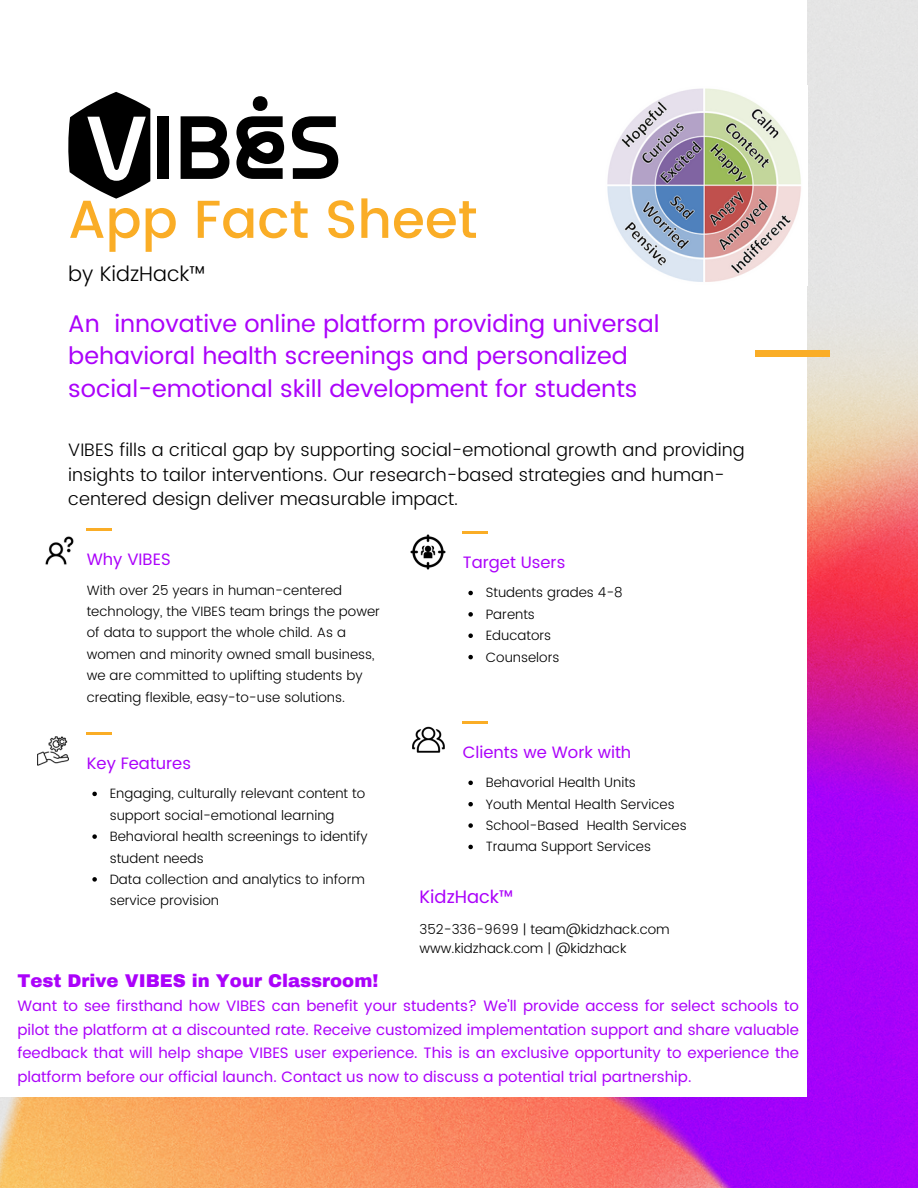
<style>
.page{position:relative;width:918px;height:1188px;background:#fff}
.page>*{position:absolute;margin:0;border:0;box-sizing:border-box;transform-origin:0 0}
.t1{font:500 53.4px "Poppins";color:#faad26}
.t2{font:24px/32.7px "Poppins";color:#ab02fa}
.t3{font:300 21px "Poppins";color:#000}
.t4{font:300 18px/24.8px "Poppins";color:#000}
.t5{font:900 18px "Archivo";color:#ab02fa}
.t6{font:18px "Poppins";color:#ab02fa}
.t7{font:16.5px "Poppins";color:#ab02fa}
.t8{font:15px/23.7px "Poppins";color:#ab02fa;text-align:justify}
.t9{font:300 13.5px/21.3px "Poppins";color:#000}
</style>
<div class="page">
<img style="left:0;top:0;width:918px;height:1188px">
<div style="left:0;top:0;width:807px;height:1096px;background:#fff"></div>
<div style="left:755px;top:350px;width:75px;height:7px;background:#faad26"></div>
<hr style="left:87px;top:529px;width:25px;height:2px;background:#faad26">
<hr style="left:87px;top:732px;width:25px;height:2px;background:#faad26">
<div style="left:158px;top:116px;width:11px;height:63px;background:#000"></div>
<svg style="left:68px;top:92px;width:82px;height:107px"></svg>
<svg style="left:181px;top:116px;width:48px;height:63px"></svg>
<div style="left:253px;top:96px;width:15px;height:15px;background:#000;border-radius:50%"></div>
<svg style="left:236px;top:116px;width:48px;height:63px"></svg>
<svg style="left:292px;top:116px;width:46px;height:63px"></svg>
<hr style="left:463px;top:531px;width:25px;height:3px;background:#faad26">
<hr style="left:463px;top:721px;width:25px;height:2px;background:#faad26">
<img style="left:607px;top:85px;width:201px;height:200px">
<img style="left:410px;top:534px;width:36px;height:36px">
<img style="left:45px;top:536px;width:29px;height:29px">
<img style="left:37px;top:736px;width:32px;height:30px">
<img style="left:413px;top:726px;width:31px;height:27px">
<svg style="left:92px;top:792px;width:5px;height:4px"></svg>
<svg style="left:92px;top:834px;width:5px;height:5px"></svg>
<svg style="left:92px;top:877px;width:5px;height:5px"></svg>
<svg style="left:468px;top:591px;width:5px;height:4px"></svg>
<svg style="left:468px;top:612px;width:5px;height:5px"></svg>
<svg style="left:468px;top:633px;width:5px;height:5px"></svg>
<svg style="left:468px;top:655px;width:5px;height:4px"></svg>
<svg style="left:468px;top:781px;width:5px;height:4px"></svg>
<svg style="left:468px;top:802px;width:5px;height:4px"></svg>
<svg style="left:468px;top:823px;width:5px;height:5px"></svg>
<svg style="left:468px;top:845px;width:5px;height:4px"></svg>
<p class="t1" style="left:68px;top:188px;width:411px">App Fact Sheet</p>
<p class="t3" style="left:68px;top:262px;width:139px">by KidzHack™</p>
<p class="t2" style="left:68px;top:307px;width:593px">An innovative online platform providing universal behavioral health screenings and personalized social-emotional skill development for students</p>
<p class="t4" style="left:68px;top:437px;width:678px">VIBES fills a critical gap by supporting social-emotional growth and providing insights to tailor interventions. Our research-based strategies and human&shy;centered design deliver measurable impact.</p>
<p class="t7" style="left:87px;top:550px;width:85px">Why VIBES</p>
<p class="t9" style="left:87px;top:579px;width:295px">With over 25 years in human-centered technology, the VIBES team brings the power of data to support the whole child. As a women and minority owned small business, we are committed to uplifting students by creating flexible, easy-to-use solutions.</p>
<p class="t7" style="left:87px;top:754px;width:106px">Key Features</p>
<p class="t9" style="left:110px;top:783px;width:257px">Engaging, culturally relevant content to support social-emotional learning</p>
<p class="t9" style="left:110px;top:826px;width:260px">Behavioral health screenings to identify student needs</p>
<p class="t9" style="left:110px;top:869px;width:257px">Data collection and analytics to inform service provision</p>
<p class="t7" style="left:463px;top:553px;width:104px">Target Users</p>
<p class="t9" style="left:486px;top:582px;width:139px">Students grades 4-8</p>
<p class="t9" style="left:486px;top:604px;width:51px">Parents</p>
<p class="t9" style="left:486px;top:625px;width:67px">Educators</p>
<p class="t9" style="left:486px;top:646px;width:75px">Counselors</p>
<p class="t7" style="left:463px;top:742px;width:170px">Clients we Work with</p>
<p class="t9" style="left:486px;top:772px;width:152px">Behavorial Health Units</p>
<p class="t9" style="left:486px;top:793px;width:190px">Youth Mental Health Services</p>
<p class="t9" style="left:486px;top:815px;width:202px">School-Based Health Services</p>
<p class="t9" style="left:486px;top:836px;width:167px">Trauma Support Services</p>
<p class="t6" style="left:420px;top:886px;width:95px">KidzHack™</p>
<p class="t9" style="left:420px;top:919px;width:252px">352-336-9699 | team@kidzhack.com</p>
<p class="t9" style="left:420px;top:938px;width:208px">www.kidzhack.com | @kidzhack</p>
<p class="t5" style="left:17px;top:971px;width:363px">Test Drive VIBES in Your Classroom!</p>
<p class="t8" style="left:17px;top:994px;width:783px">Want to see firsthand how VIBES can benefit your students? We'll provide access for select schools to pilot the platform at a discounted rate. Receive customized implementation support and share valuable feedback that will help shape VIBES user experience. This is an exclusive opportunity to experience the platform before our official launch. Contact us now to discuss a potential trial partnership.</p>
</div>
